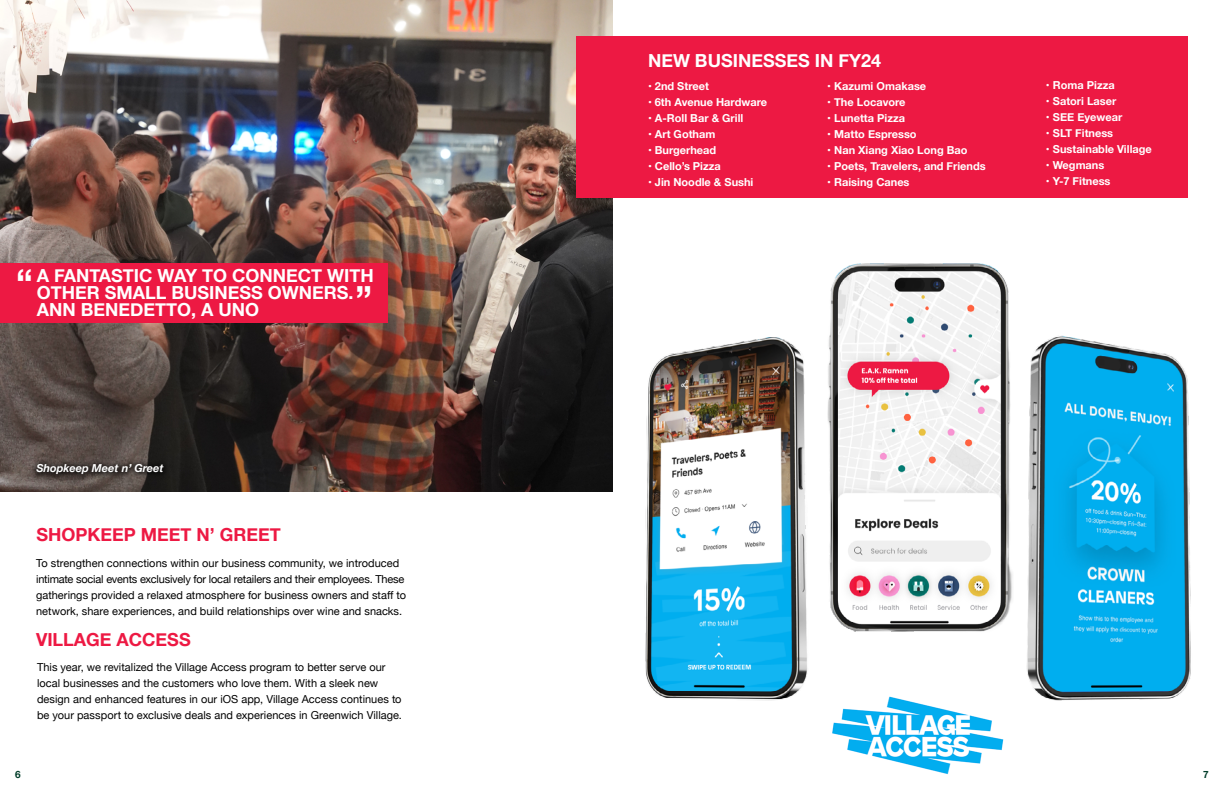
<style>
.page{position:relative;width:1224px;height:792px;background:#fff}
.page>*{position:absolute;margin:0;border:0;box-sizing:border-box;transform-origin:0 0}
.t1{font:700 36px "Helvetica Neue";color:#fff}
.t2{font:700 18px/17px "Helvetica Neue";color:#fff}
.t3{font:700 18px "Helvetica Neue";color:#ed1943}
.t4{font:11px/16px "Helvetica Neue";color:#000}
.t5{font:700 11px "Helvetica Neue";color:#fff}
.t6{font:italic 700 11px "Helvetica Neue";color:#fff}
.t7{font:700 10px "Helvetica Neue";color:#003d29}
</style>
<div class="page">
<img style="left:832px;top:696px;width:172px;height:79px">
<img style="left:645px;top:337px;width:162px;height:364px">
<img style="left:1026px;top:335px;width:165px;height:366px">
<img style="left:827px;top:263px;width:186px;height:369px">
<img style="left:0;top:0;width:612px;height:492px">
<div style="left:30px;top:458px;width:140px;height:23px;background:#000;opacity:.66"></div>
<div style="left:0;top:263px;width:388px;height:60px;background:#ed1943"></div>
<div style="left:576px;top:36px;width:612px;height:162px;background:#ed1943"></div>
<h2 class="t2" style="left:37px;top:268px;width:338px">A FANTASTIC WAY TO CONNECT WITH<br>OTHER SMALL BUSINESS OWNERS.<br>ANN BENEDETTO, A UNO</h2>
<h1 class="t1" style="left:16px;top:254px;width:18px">“</h1>
<h1 class="t1" style="left:356px;top:271px;width:18px">”</h1>
<p class="t6" style="left:36px;top:460px;width:129px">Shopkeep Meet n’ Greet</p>
<h2 class="t3" style="left:37px;top:521px;width:246px">SHOPKEEP MEET N’ GREET</h2>
<p class="t4" style="left:36px;top:555px;width:371px">To strengthen connections within our business community, we introduced intimate social events exclusively for local retailers and their employees. These gatherings provided a relaxed atmosphere for business owners and staff to network, share experiences, and build relationships over wine and snacks.</p>
<h2 class="t3" style="left:36px;top:626px;width:156px">VILLAGE ACCESS</h2>
<p class="t4" style="left:37px;top:660px;width:367px">This year, we revitalized the Village Access program to better serve our local businesses and the customers who love them. With a sleek new design and enhanced features in our iOS app, Village Access continues to be your passport to exclusive deals and experiences in Greenwich Village.</p>
<h2 class="t2" style="left:648px;top:52px;width:235px">NEW BUSINESSES IN FY24</h2>
<p class="t5" style="left:648px;top:77px;width:62px">• 2nd Street</p>
<p class="t5" style="left:648px;top:93px;width:121px">• 6th Avenue Hardware</p>
<p class="t5" style="left:648px;top:109px;width:97px">• A-Roll Bar &amp; Grill</p>
<p class="t5" style="left:648px;top:125px;width:69px">• Art Gotham</p>
<p class="t5" style="left:648px;top:141px;width:70px">• Burgerhead</p>
<p class="t5" style="left:648px;top:157px;width:74px">• Cello’s Pizza</p>
<p class="t5" style="left:648px;top:173px;width:107px">• Jin Noodle &amp; Sushi</p>
<p class="t5" style="left:827px;top:77px;width:100px">• Kazumi Omakase</p>
<p class="t5" style="left:827px;top:93px;width:80px">• The Locavore</p>
<p class="t5" style="left:827px;top:109px;width:79px">• Lunetta Pizza</p>
<p class="t5" style="left:827px;top:125px;width:91px">• Matto Espresso</p>
<p class="t5" style="left:827px;top:141px;width:142px">• Nan Xiang Xiao Long Bao</p>
<p class="t5" style="left:827px;top:157px;width:160px">• Poets, Travelers, and Friends</p>
<p class="t5" style="left:827px;top:173px;width:84px">• Raising Canes</p>
<p class="t5" style="left:1046px;top:77px;width:70px">• Roma Pizza</p>
<p class="t5" style="left:1046px;top:93px;width:72px">• Satori Laser</p>
<p class="t5" style="left:1046px;top:109px;width:78px">• SEE Eyewear</p>
<p class="t5" style="left:1046px;top:125px;width:69px">• SLT Fitness</p>
<p class="t5" style="left:1046px;top:141px;width:107px">• Sustainable Village</p>
<p class="t5" style="left:1046px;top:157px;width:60px">• Wegmans</p>
<p class="t5" style="left:1046px;top:173px;width:66px">• Y-7 Fitness</p>
<p class="t7" style="left:15px;top:767px;width:7px">6</p>
<p class="t7" style="left:1203px;top:766px;width:7px">7</p>
</div>
